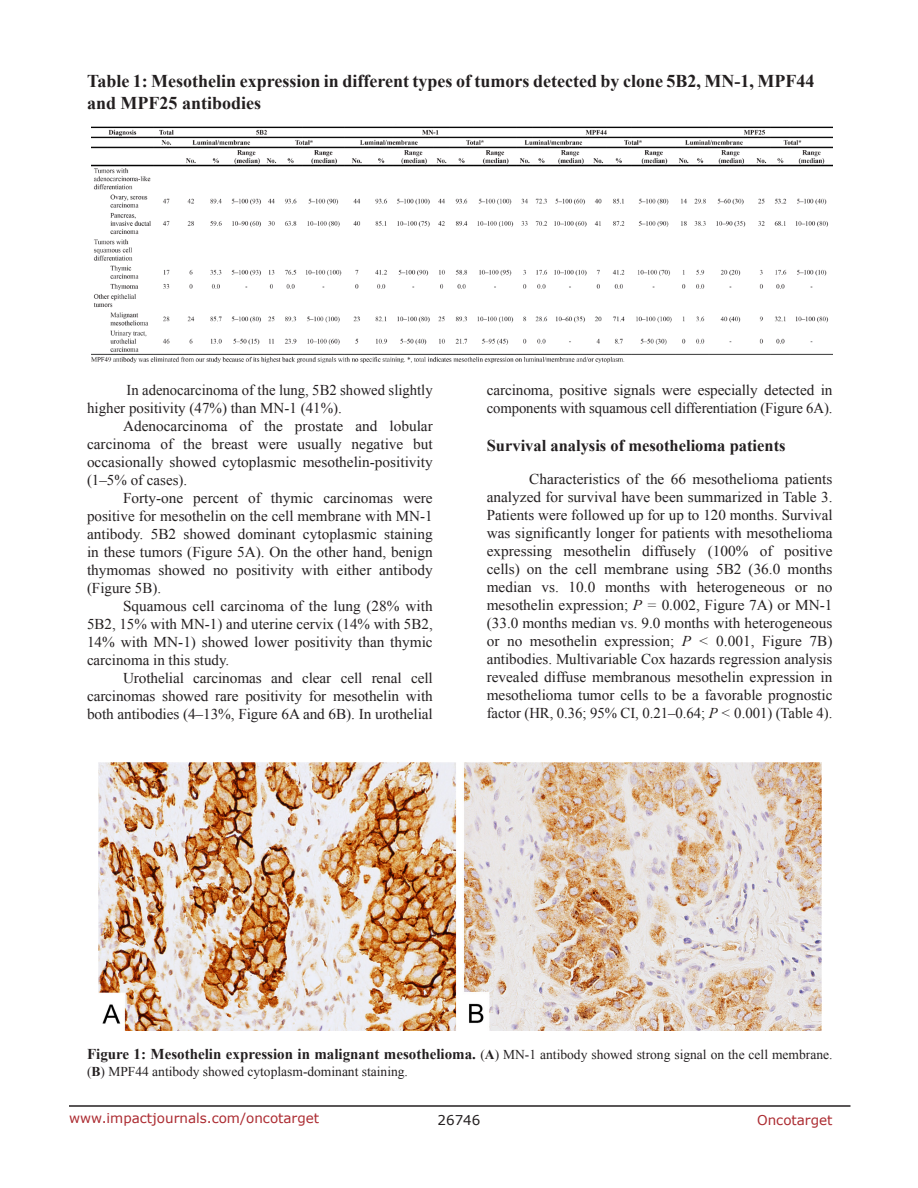
<style>
.page{position:relative;width:918px;height:1188px;background:#fff}
.page>*{position:absolute;margin:0;border:0;box-sizing:border-box;transform-origin:0 0}
.TableHeading{font:700 18px/21.6px "Times New Roman";color:#231f20}
.SubHeading_middle{font:700 16.5px "Times New Roman";color:#231f20}
.BodyText{font:15px/18px "Times New Roman";color:#231f20;text-align:justify}
.FigureText{font:700 15px "Times New Roman";color:#231f20}
.FigureText-2{font:13.5px "Times New Roman";color:#231f20}
.t1{font:13.5px "Verdana";color:#ac2b31}
.t2{font:13.5px "Verdana";color:#231f20}
.s1{font-style:italic}
.s2{font-weight:400;font-size:13.5px}
.s3{font-size:13.5px}
.s4{font-weight:700}
</style>
<div class="page">
<hr style="left:69px;top:1105px;width:781px;height:2px;background:#231f20">
<img style="left:91px;top:126px;width:741px;height:236px">
<img style="left:98px;top:763px;width:723px;height:268px">
<p class="TableHeading" style="left:87px;top:70px;width:729px">Table 1: Mesothelin expression in different types of tumors detected by clone 5B2, MN-1, MPF44 and MPF25 antibodies</p>
<p class="BodyText" style="left:87px;top:381px;width:347px;text-indent:39px">In adenocarcinoma of the lung, 5B2 showed slightly higher positivity (47%) than MN-1 (41%).</p>
<p class="BodyText" style="left:87px;top:417px;width:347px;text-indent:36px">Adenocarcinoma of the prostate and lobular carcinoma of the breast were usually negative but occasionally showed cytoplasmic mesothelin-positivity (1–5% of cases).</p>
<p class="BodyText" style="left:87px;top:489px;width:347px;text-indent:36px">Forty-one percent of thymic carcinomas were positive for mesothelin on the cell membrane with MN-1 antibody. 5B2 showed dominant cytoplasmic staining in these tumors (Figure 5A). On the other hand, benign thymomas showed no positivity with either antibody (Figure 5B).</p>
<p class="BodyText" style="left:87px;top:597px;width:347px;text-indent:36px">Squamous cell carcinoma of the lung (28% with 5B2, 15% with MN-1) and uterine cervix (14% with 5B2, 14% with MN-1) showed lower positivity than thymic carcinoma in this study.</p>
<p class="BodyText" style="left:87px;top:669px;width:347px;text-indent:36px">Urothelial carcinomas and clear cell renal cell carcinomas showed rare positivity for mesothelin with both antibodies (4–13%, Figure 6A and 6B). In urothelial</p>
<p class="BodyText" style="left:487px;top:381px;width:347px">carcinoma, positive signals were especially detected in components with squamous cell differentiation (Figure 6A).</p>
<p class="SubHeading_middle" style="left:487px;top:434px;width:300px">Survival analysis of mesothelioma patients</p>
<p class="BodyText" style="left:487px;top:470px;width:347px;text-indent:42px">Characteristics of the 66 mesothelioma patients analyzed for survival have been summarized in Table 3.<br>Patients were followed up for up to 120 months. Survival was significantly longer for patients with mesothelioma expressing mesothelin diffusely (100% of positive cells) on the cell membrane using 5B2 (36.0 months median vs. 10.0 months with heterogeneous or no mesothelin expression; <span class="s1">P =</span> 0.002, Figure 7A) or MN-1 (33.0 months median vs. 9.0 months with heterogeneous or no mesothelin expression; <span class="s1">P &lt;</span> 0.001, Figure 7B) antibodies. Multivariable Cox hazards regression analysis revealed diffuse membranous mesothelin expression in mesothelioma tumor cells to be a favorable prognostic factor (HR, 0.36; 95% CI, 0.21–0.64; <span class="s1">P &lt;</span> 0.001) (Table 4).</p>
<p class="FigureText" style="left:87px;top:1044px;width:747px">Figure 1: Mesothelin expression in malignant mesothelioma. <span class="s2">(</span><span class="s3">A</span><span class="s2">) MN-1 antibody showed strong signal on the cell membrane.</span></p>
<p class="FigureText-2" style="left:87px;top:1062px;width:323px">(<span class="s4">B</span>) MPF44 antibody showed cytoplasm-dominant staining.</p>
<p class="t1" style="left:69px;top:1109px;width:252px">www.impactjournals.com/oncotarget</p>
<p class="t2" style="left:438px;top:1111px;width:44px">26746</p>
<p class="t1" style="left:757px;top:1111px;width:77px">Oncotarget</p>
</div>
